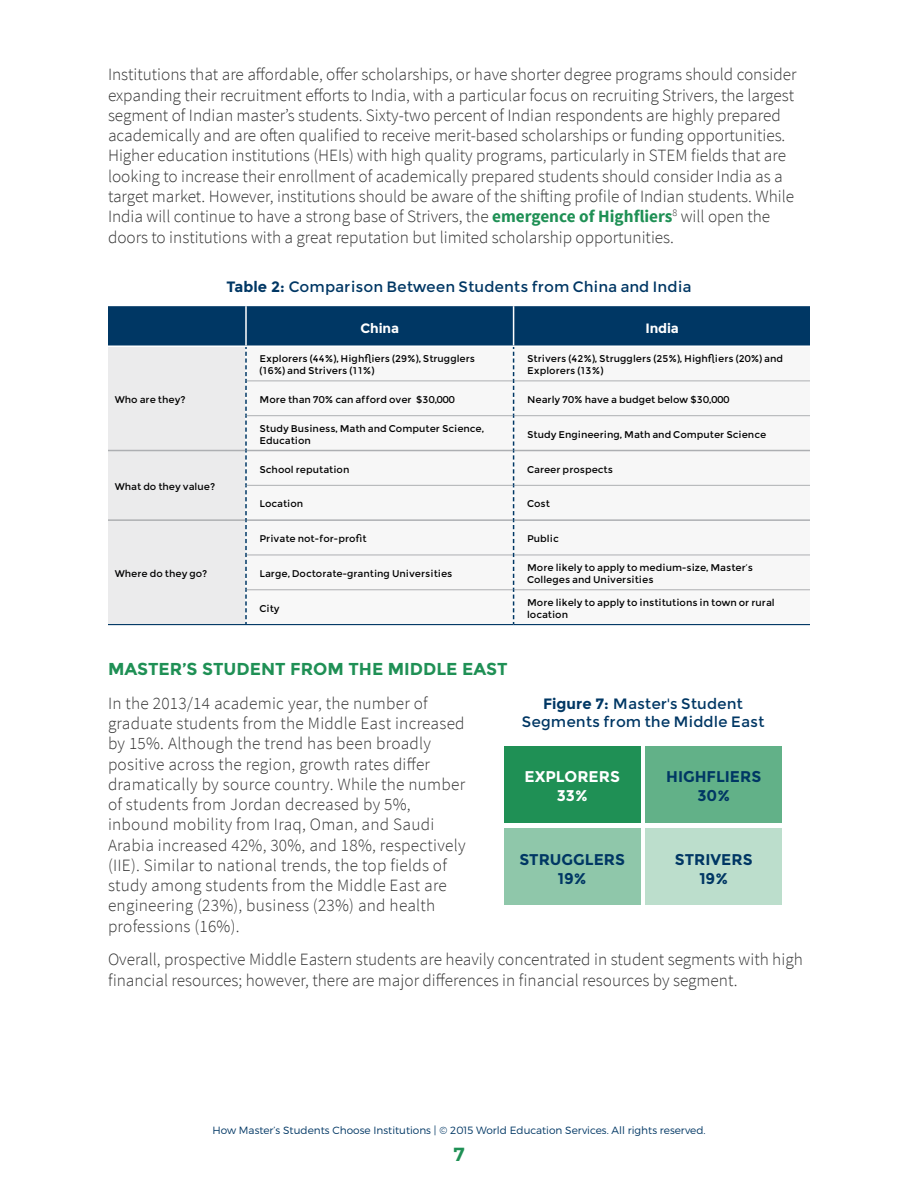
<style>
.page{position:relative;width:918px;height:1188px;background:#fff}
.page>*{position:absolute;margin:0;border:0;box-sizing:border-box;transform-origin:0 0}
.t1{font:600 18.9px "Montserrat";color:#1f9055}
.t2{font:300 17.25px/20.2px "Source Sans Pro";color:#333}
.t3{font:700 17.25px "Montserrat";color:#1f9055}
.t4{font:700 15.6px/19.4px "Montserrat";color:#003764;text-align:center}
.t5{font:700 15.6px/19.4px "Montserrat";color:#fff;text-align:center}
.t6{font:15px/18px "Montserrat";color:#003764;text-align:center}
.t7{font:700 13.5px "Montserrat";letter-spacing:-.01em;color:#fff}
.t8{font:300 10.5px "Montserrat";color:#003764}
.t9{font:9.75px/11.7px "Montserrat";color:#000}
.s1{font-weight:700;color:#1f9055}
.s2{font-weight:700}
</style>
<div class="page">
<div style="left:504px;top:746px;width:137px;height:77px;background:#1f9055"></div>
<div style="left:504px;top:828px;width:137px;height:76px;background:#8fc7aa"></div>
<div style="left:646px;top:746px;width:136px;height:77px;background:#62b188"></div>
<div style="left:646px;top:828px;width:136px;height:76px;background:#bcdecc"></div>
<svg style="left:108px;top:306px;width:702px;height:319px"></svg>
<hr style="left:514px;top:624px;width:296px;height:1px;background:#003764">
<p class="t2" style="left:108px;top:65px;width:690px">Institutions that are affordable, offer scholarships, or have shorter degree programs should consider expanding their recruitment efforts to India, with a particular focus on recruiting Strivers, the largest segment of Indian master’s students. Sixty-two percent of Indian respondents are highly prepared academically and are often qualified to receive merit-based scholarships or funding opportunities.<br>Higher education institutions (HEIs) with high quality programs, particularly in STEM fields that are looking to increase their enrollment of academically prepared students should consider India as a target market. However, institutions should be aware of the shifting profile of Indian students. While India will continue to have a strong base of Strivers, the <span class="s1">emergence of Highfliers</span><sup>8</sup> will open the doors to institutions with a great reputation but limited scholarship opportunities.</p>
<p class="t6" style="left:226px;top:278px;width:467px"><span class="s2">TABLE 2:</span> Comparison Between Students from China and India</p>
<p class="t9" style="left:115px;top:394px;width:72px">Who are they?</p>
<p class="t9" style="left:115px;top:481px;width:102px">What do they value?</p>
<p class="t9" style="left:115px;top:568px;width:94px">Where do they go?</p>
<p class="t7" style="left:361px;top:320px;width:40px">CHINA</p>
<p class="t7" style="left:645px;top:320px;width:35px">INDIA</p>
<p class="t9" style="left:259px;top:353px;width:217px">Explorers (44%), Highfliers (29%), Strugglers (16%) and Strivers (11%)</p>
<p class="t9" style="left:527px;top:353px;width:258px">Strivers (42%), Strugglers (25%), Highfliers (20%) and<br>Explorers (13%)</p>
<p class="t9" style="left:259px;top:394px;width:197px">More than 70% can afford over $30,000</p>
<p class="t9" style="left:527px;top:394px;width:204px">N early 70% have a budget below $30,000</p>
<p class="t9" style="left:259px;top:423px;width:226px">Study Business, Math and Computer Science,<br>Education</p>
<p class="t9" style="left:527px;top:428px;width:241px">Study Engineering, Math and Computer Science</p>
<p class="t9" style="left:259px;top:463px;width:91px">School reputation</p>
<p class="t9" style="left:527px;top:463px;width:87px">Career prospects</p>
<p class="t9" style="left:259px;top:498px;width:45px">Location</p>
<p class="t9" style="left:527px;top:498px;width:24px">Cost</p>
<p class="t9" style="left:259px;top:533px;width:109px">Private not-for-profit</p>
<p class="t9" style="left:527px;top:533px;width:33px">Public</p>
<p class="t9" style="left:259px;top:568px;width:194px">Large, Doctorate-granting Universities</p>
<p class="t9" style="left:527px;top:562px;width:227px">More likely to apply to medium-size, Master’s<br>Colleges and Universities</p>
<p class="t9" style="left:259px;top:603px;width:22px">City</p>
<p class="t9" style="left:527px;top:597px;width:249px">More likely to apply to institutions in town or rural location</p>
<p class="t3" style="left:108px;top:659px;width:42px">MASTER</p>
<p class="t3" style="left:182px;top:659px;width:122px">’S STUDENT FROM</p>
<p class="t3" style="left:348px;top:659px;width:13px">THE</p>
<p class="t3" style="left:388px;top:659px;width:110px">MI DDLE EAST</p>
<p class="t2" style="left:108px;top:693px;width:359px">In the 2013/14 academic year, the number of graduate students from the Middle East increased by 15%. Although the trend has been broadly positive across the region, growth rates differ dramatically by source country. While the number of students from Jordan decreased by 5%, inbound mobility from Iraq, Oman, and Saudi Arabia increased 42%, 30%, and 18%, respectively (IIE). Similar to national trends, the top fields of study among students from the Middle East are engineering (23%), business (23%) and health professions (16%).</p>
<p class="t2" style="left:108px;top:950px;width:696px">Overall, prospective Middle Eastern students are heavily concentrated in student segments with high financial resources; however, there are major differences in financial resources by segment.</p>
<p class="t6" style="left:522px;top:695px;width:244px"><span class="s2">FIGURE 7:</span> Master's Student<br>Segments from the Middle East</p>
<p class="t4" style="left:666px;top:767px;width:97px">HIGHFLIERS<br>30%</p>
<p class="t5" style="left:525px;top:767px;width:97px">EXPLORERS<br>33%</p>
<p class="t4" style="left:519px;top:850px;width:107px">STRUGGLERS<br>19%</p>
<p class="t4" style="left:675px;top:850px;width:79px">STRIVERS<br>19%</p>
<p class="t8" style="left:212px;top:1124px;width:495px">How Master’s Students Choose Institutions | © 2015 World Education Services. All rights reserved.</p>
<p class="t1" style="left:453px;top:1142px;width:13px">7</p>
</div>
